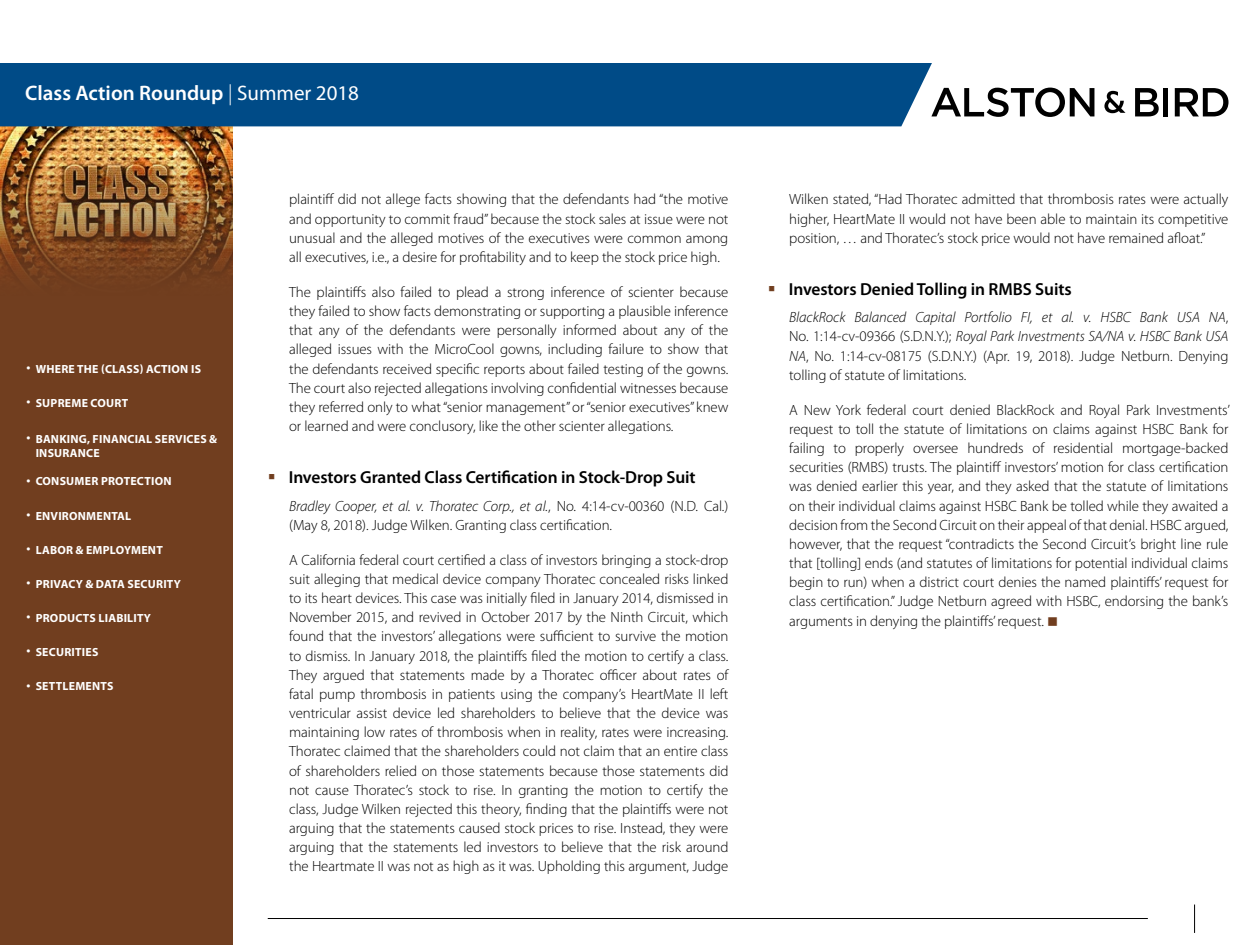
<style>
.page{position:relative;width:1260px;height:945px;background:#fff}
.page>*{position:absolute;margin:0;border:0;box-sizing:border-box;transform-origin:0 0}
.t1{font:600 21px "Myriad Pro";color:#fff}
.t2{font:600 17.5px "Myriad Pro";letter-spacing:-.005em;color:#000}
.t3{font:300 14.88px/19.2px "Myriad Pro";letter-spacing:-.005em;color:#000;text-align:justify}
.t4{font:700 11.9px/14.2px "Myriad Pro";letter-spacing:.02em;color:#fff}
.s1{font-weight:300}
.s2{font-weight:400}
.s3{font-style:italic}
.s4{color:#713e1f}
</style>
<div class="page">
<div style="left:0;top:126px;width:234px;height:819px;background:#713e1f"></div>
<img style="left:0;top:126px;width:234px;height:173px">
<svg style="left:932px;top:88px;width:162px;height:29px"></svg>
<svg style="left:1104px;top:91px;width:22px;height:22px"></svg>
<svg style="left:1135px;top:88px;width:24px;height:28px"></svg>
<hr style="left:1164px;top:88px;width:4px;height:28px;background:#000">
<svg style="left:1175px;top:88px;width:53px;height:28px"></svg>
<svg style="left:1194px;top:905px;width:1px;height:28px"></svg>
<div style="left:0;top:63px;width:932px;height:63px;background:#004b87"></div>
<hr style="left:268px;top:918px;width:880px;height:1px;background:#000">
<h1 class="t1" style="left:25px;top:80px;width:335px">Class Action Roundup <span class="s1">|</span> <span class="s2">Summer 2018</span></h1>
<p class="t4" style="left:27px;top:361px;width:176px">• WHERE THE (CLASS) ACTION IS</p>
<p class="t4" style="left:27px;top:395px;width:103px">• SUPREME COURT</p>
<p class="t4" style="left:36px;top:431px;width:183px;text-indent:-9px">• BANKING, FINANCIAL SERVICES &amp;<br>INSURANCE</p>
<p class="t4" style="left:27px;top:474px;width:146px">• CONSUMER PROTECTION</p>
<p class="t4" style="left:27px;top:508px;width:106px">• ENVIRONMENTAL</p>
<p class="t4" style="left:27px;top:542px;width:138px">• LABOR &amp; EMPLOYMENT</p>
<p class="t4" style="left:27px;top:576px;width:156px">• PRIVACY &amp; DATA SECURITY</p>
<p class="t4" style="left:27px;top:611px;width:126px">• PRODUCTS LIABILITY</p>
<p class="t4" style="left:27px;top:645px;width:73px">• SECURITIES</p>
<p class="t4" style="left:27px;top:679px;width:88px">• SETTLEMENTS</p>
<p class="t3" style="left:289px;top:190px;width:441px">plaintiff did not allege facts showing that the defendants had “the motive and opportunity to commit fraud” because the stock sales at issue were not unusual and the alleged motives of the executives were common among all executives, i.e., a desire for profitability and to keep the stock price high.</p>
<p class="t3" style="left:289px;top:282px;width:441px">The plaintiffs also failed to plead a strong inference of scienter because they failed to show facts demonstrating or supporting a plausible inference that any of the defendants were personally informed about any of the alleged issues with the MicroCool gowns, including failure to show that the defendants received specific reports about failed testing of the gowns.<br>The court also rejected allegations involving confidential witnesses because they referred only to what “senior management” or “senior executives” knew or learned and were conclusory, like the other scienter allegations.</p>
<p class="t2" style="left:289px;top:466px;width:409px">Investors Granted Class Certification in Stock-Drop Suit</p>
<p class="t3" style="left:289px;top:496px;width:441px"><span class="s3">Bradley Cooper, et al. v. Thoratec Corp., et al.</span>, No. 4:14-cv-00360 (N.D. Cal.) (May 8, 2018). Judge Wilken. Granting class certification.</p>
<p class="t3" style="left:289px;top:550px;width:441px">A California federal court certified a class of investors bringing a stock-drop suit alleging that medical device company Thoratec concealed risks linked to its heart devices. This case was initially filed in January 2014, dismissed in November 2015, and revived in October 2017 by the Ninth Circuit, which found that the investors’ allegations were sufficient to survive the motion to dismiss. In January 2018, the plaintiffs filed the motion to certify a class.<br>They argued that statements made by a Thoratec officer about rates of fatal pump thrombosis in patients using the company’s HeartMate II left ventricular assist device led shareholders to believe that the device was maintaining low rates of thrombosis when in reality, rates were increasing.<br>Thoratec claimed that the shareholders could not claim that an entire class of shareholders relied on those statements because those statements did not cause Thoratec’s stock to rise. In granting the motion to certify the class, Judge Wilken rejected this theory, finding that the plaintiffs were not arguing that the statements caused stock prices to rise. Instead, they were arguing that the statements led investors to believe that the risk around the Heartmate II was not as high as it was. Upholding this argument, Judge</p>
<p class="t3" style="left:789px;top:190px;width:441px">Wilken stated, “Had Thoratec admitted that thrombosis rates were actually higher, HeartMate II would not have been able to maintain its competitive position, … and Thoratec’s stock price would not have remained afloat.”</p>
<p class="t2" style="left:789px;top:278px;width:284px">Investors Denied Tolling in RMBS Suits</p>
<p class="t3" style="left:789px;top:307px;width:441px"><span class="s3">BlackRock Balanced Capital Portfolio FI, et al. v. HSBC Bank USA NA</span>, No. 1:14-cv-09366 (S.D.N.Y.); <span class="s3">Royal Park Investments SA/NA v. HSBC Bank USA NA</span>, No. 1:14-cv-08175 (S.D.N.Y.) (Apr. 19, 2018). Judge Netburn. Denying tolling of statute of limitations.</p>
<p class="t3" style="left:789px;top:400px;width:442px">A New York federal court denied BlackRock and Royal Park Investments’ request to toll the statute of limitations on claims against HSBC Bank for failing to properly oversee hundreds of residential mortgage-backed securities (RMBS) trusts. The plaintiff investors’ motion for class certification was denied earlier this year, and they asked that the statute of limitations on their individual claims against HSBC Bank be tolled while they awaited a decision from the Second Circuit on their appeal of that denial. HSBC argued, however, that the request “contradicts the Second Circuit’s bright line rule that [tolling] ends (and statutes of limitations for potential individual claims begin to run) when a district court denies the named plaintiffs’ request for class certification.” Judge Netburn agreed with HSBC, endorsing the bank’s arguments in denying the plaintiffs’ request. <span class="s4">■</span></p>
</div>
